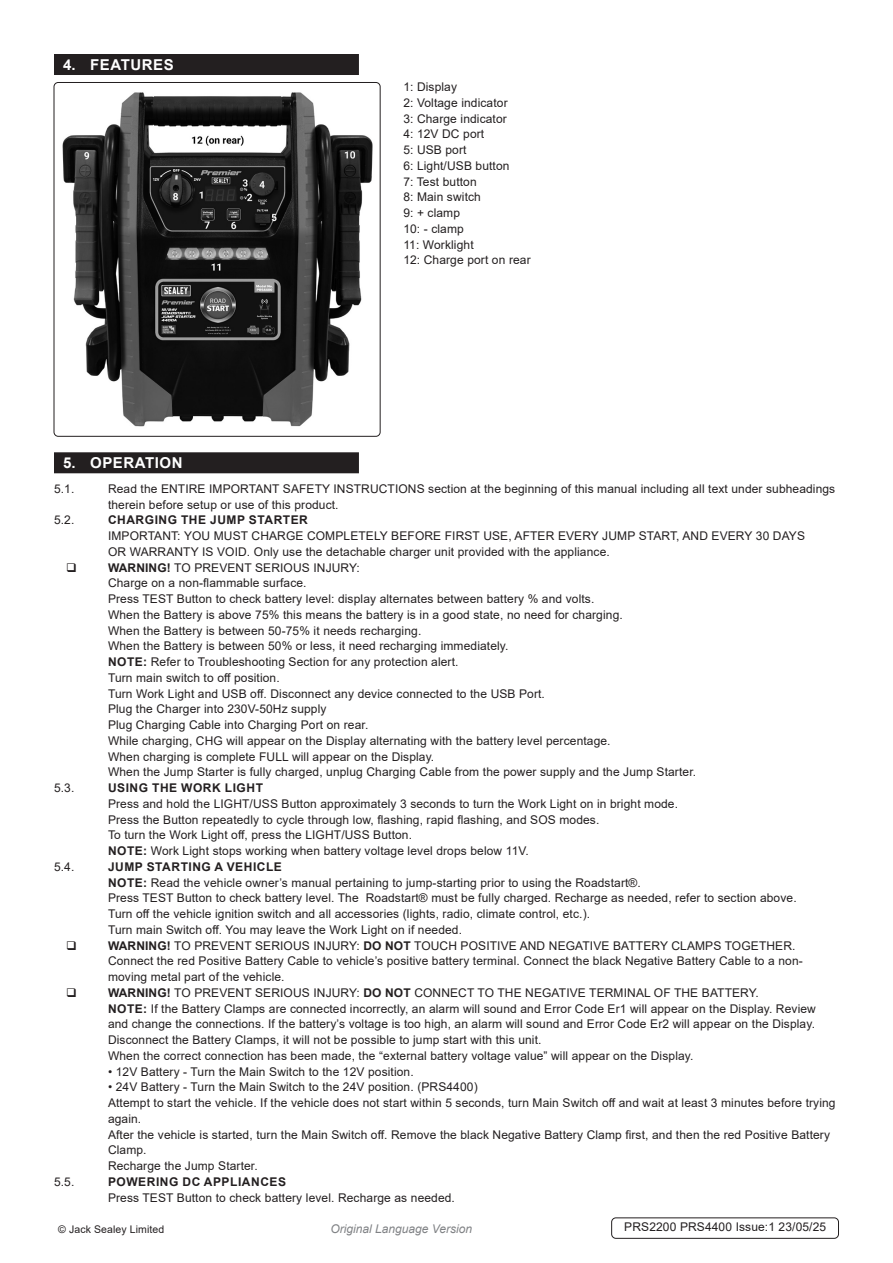
<style>
.page{position:relative;width:893px;height:1263px;background:#fff}
.page>*{position:absolute;margin:0;border:0;box-sizing:border-box;transform-origin:0 0}
.t1{font:700 15px "Arial";letter-spacing:.035em;color:#fff}
.Body{font:12px/15.8px "Arial";letter-spacing:.01em;color:#231f20}
.t2{font:700 12px "Arial";letter-spacing:.045em;color:#231f20}
.Body__Footer{font:12px "Arial";letter-spacing:.01em;color:#231f20}
.t3{font:italic 12px "Arial";color:#808285}
.Body__Justified__7pt{font:10.5px "Arial";letter-spacing:.01em;color:#231f20}
.s1{font-weight:700}
</style>
<div class="page">
<div style="left:54px;top:54px;width:305px;height:21px;background:#231f20"></div>
<div style="left:54px;top:452px;width:305px;height:21px;background:#231f20"></div>
<img style="left:54px;top:82px;width:325px;height:354px">
<div style="left:54px;top:82px;width:327px;height:355px;border:1px solid #231f20;border-radius:4px"></div>
<div style="left:611px;top:1217px;width:228px;height:22px;border:1px solid #231f20;border-radius:4px"></div>
<p class="t1" style="left:63px;top:54px;width:112px">4. FEATURES</p>
<p class="Body" style="left:403px;top:79px;width:55px">1: Display</p>
<p class="Body" style="left:403px;top:95px;width:106px">2: Voltage indicator</p>
<p class="Body" style="left:403px;top:110px;width:105px">3: Charge indicator</p>
<p class="Body" style="left:403px;top:126px;width:82px">4: 12V DC port</p>
<p class="Body" style="left:403px;top:142px;width:65px">5: USB port</p>
<p class="Body" style="left:403px;top:158px;width:108px">6: Light/USB button</p>
<p class="Body" style="left:403px;top:173px;width:75px">7: Test button</p>
<p class="Body" style="left:403px;top:189px;width:79px">8: Main switch</p>
<p class="Body" style="left:403px;top:205px;width:58px">9: + clamp</p>
<p class="Body" style="left:403px;top:221px;width:62px">10: - clamp</p>
<p class="Body" style="left:403px;top:236px;width:72px">11: Worklight</p>
<p class="Body" style="left:403px;top:252px;width:129px">12: Charge port on rear</p>
<p class="t1" style="left:63px;top:452px;width:121px">5. OPERATION</p>
<p class="Body" style="left:54px;top:481px;width:22px">5.1.</p>
<p class="Body" style="left:108px;top:481px;width:729px">Read the ENTIRE IMPORTANT SAFETY INSTRUCTIONS section at the beginning of this manual including all text under subheadings therein before setup or use of this product.</p>
<p class="Body" style="left:54px;top:512px;width:22px">5.2.</p>
<p class="t2" style="left:108px;top:512px;width:201px">CHARGING THE JUMP STARTER</p>
<p class="Body" style="left:108px;top:528px;width:699px">IMPORTANT: YOU MUST CHARGE COMPLETELY BEFORE FIRST USE, AFTER EVERY JUMP START, AND EVERY 30 DAYS</p>
<p class="Body" style="left:108px;top:544px;width:503px">OR WARRANTY IS VOID. Only use the detachable charger unit provided with the appliance.</p>
<p class="Body" style="left:108px;top:559px;width:253px"><span class="s1">WARNING!</span> TO PREVENT SERIOUS INJURY:</p>
<p class="Body" style="left:108px;top:575px;width:200px">Charge on a non-flammable surface.</p>
<p class="Body" style="left:108px;top:591px;width:488px">Press TEST Button to check battery level: display alternates between battery % and volts.</p>
<p class="Body" style="left:108px;top:607px;width:516px">When the Battery is above 75% this means the battery is in a good state, no need for charging.</p>
<p class="Body" style="left:108px;top:622px;width:315px">When the Battery is between 50-75% it needs recharging.</p>
<p class="Body" style="left:108px;top:638px;width:402px">When the Battery is between 50% or less, it need recharging immediately.</p>
<p class="Body" style="left:108px;top:654px;width:352px"><span class="s1">NOTE:</span> Refer to Troubleshooting Section for any protection alert.</p>
<p class="Body" style="left:108px;top:670px;width:173px">Turn main switch to off position.</p>
<p class="Body" style="left:108px;top:685px;width:438px">Turn Work Light and USB off. Disconnect any device connected to the USB Port.</p>
<p class="Body" style="left:108px;top:701px;width:220px">Plug the Charger into 230V-50Hz supply</p>
<p class="Body" style="left:108px;top:717px;width:262px">Plug Charging Cable into Charging Port on rear.</p>
<p class="Body" style="left:108px;top:733px;width:504px">While charging, CHG will appear on the Display alternating with the battery level percentage.</p>
<p class="Body" style="left:108px;top:748px;width:328px">When charging is complete FULL will appear on the Display.</p>
<p class="Body" style="left:108px;top:764px;width:590px">When the Jump Starter is fully charged, unplug Charging Cable from the power supply and the Jump Starter.</p>
<p class="Body" style="left:54px;top:780px;width:22px">5.3.</p>
<p class="t2" style="left:108px;top:779px;width:157px">USING THE WORK LIGHT</p>
<p class="Body" style="left:108px;top:796px;width:572px">Press and hold the LIGHT/USS Button approximately 3 seconds to turn the Work Light on in bright mode.</p>
<p class="Body" style="left:108px;top:811px;width:493px">Press the Button repeatedly to cycle through low, flashing, rapid flashing, and SOS modes.</p>
<p class="Body" style="left:108px;top:827px;width:306px">To turn the Work Light off, press the LIGHT/USS Button.</p>
<p class="Body" style="left:108px;top:843px;width:422px"><span class="s1">NOTE:</span> Work Light stops working when battery voltage level drops below 11V.</p>
<p class="Body" style="left:54px;top:859px;width:22px">5.4.</p>
<p class="t2" style="left:108px;top:858px;width:175px">JUMP STARTING A VEHICLE</p>
<p class="Body" style="left:108px;top:874px;width:534px"><span class="s1">NOTE:</span> Read the vehicle owner’s manual pertaining to jump-starting prior to using the Roadstart®.</p>
<p class="Body" style="left:108px;top:890px;width:690px">Press TEST Button to check battery level. The Roadstart® must be fully charged. Recharge as needed, refer to section above.</p>
<p class="Body" style="left:108px;top:906px;width:484px">Turn off the vehicle ignition switch and all accessories (lights, radio, climate control, etc.).</p>
<p class="Body" style="left:108px;top:922px;width:356px">Turn main Switch off. You may leave the Work Light on if needed.</p>
<p class="Body" style="left:108px;top:937px;width:689px"><span class="s1">WARNING!</span> TO PREVENT SERIOUS INJURY: <span class="s1">DO NOT</span> TOUCH POSITIVE AND NEGATIVE BATTERY CLAMPS TOGETHER.</p>
<p class="Body" style="left:108px;top:953px;width:696px">Connect the red Positive Battery Cable to vehicle’s positive battery terminal. Connect the black Negative Battery Cable to a non&shy;moving metal part of the vehicle.</p>
<p class="Body" style="left:108px;top:985px;width:652px"><span class="s1">WARNING!</span> TO PREVENT SERIOUS INJURY: <span class="s1">DO NOT</span> CONNECT TO THE NEGATIVE TERMINAL OF THE BATTERY.</p>
<p class="Body" style="left:108px;top:1000px;width:709px;text-align:justify"><span class="s1">NOTE:</span> If the Battery Clamps are connected incorrectly, an alarm will sound and Error Code Er1 will appear on the Display. Review and change the connections. If the battery’s voltage is too high, an alarm will sound and Error Code Er2 will appear on the Display.<br>Disconnect the Battery Clamps, it will not be possible to jump start with this unit.</p>
<p class="Body" style="left:108px;top:1048px;width:587px">When the correct connection has been made, the “external battery voltage value” will appear on the Display.</p>
<p class="Body" style="left:108px;top:1063px;width:307px">• 12V Battery - Turn the Main Switch to the 12V position.</p>
<p class="Body" style="left:108px;top:1079px;width:371px">• 24V Battery - Turn the Main Switch to the 24V position. (PRS4400)</p>
<p class="Body" style="left:108px;top:1095px;width:729px">Attempt to start the vehicle. If the vehicle does not start within 5 seconds, turn Main Switch off and wait at least 3 minutes before trying again.</p>
<p class="Body" style="left:108px;top:1126px;width:724px">After the vehicle is started, turn the Main Switch off. Remove the black Negative Battery Clamp first, and then the red Positive Battery<br>Clamp.</p>
<p class="Body" style="left:108px;top:1158px;width:151px">Recharge the Jump Starter.</p>
<p class="Body" style="left:54px;top:1174px;width:22px">5.5.</p>
<p class="t2" style="left:108px;top:1173px;width:180px">POWERING DC APPLIANCES</p>
<p class="Body" style="left:108px;top:1189px;width:348px">Press TEST Button to check battery level. Recharge as needed.</p>
<p class="Body__Justified__7pt" style="left:58px;top:1222px;width:108px">© Jack Sealey Limited</p>
<p class="t3" style="left:330px;top:1220px;width:143px">Original Language Version</p>
<p class="Body__Footer" style="left:624px;top:1219px;width:204px">PRS2200 PRS4400 Issue:1 23/05/25</p>
</div>
